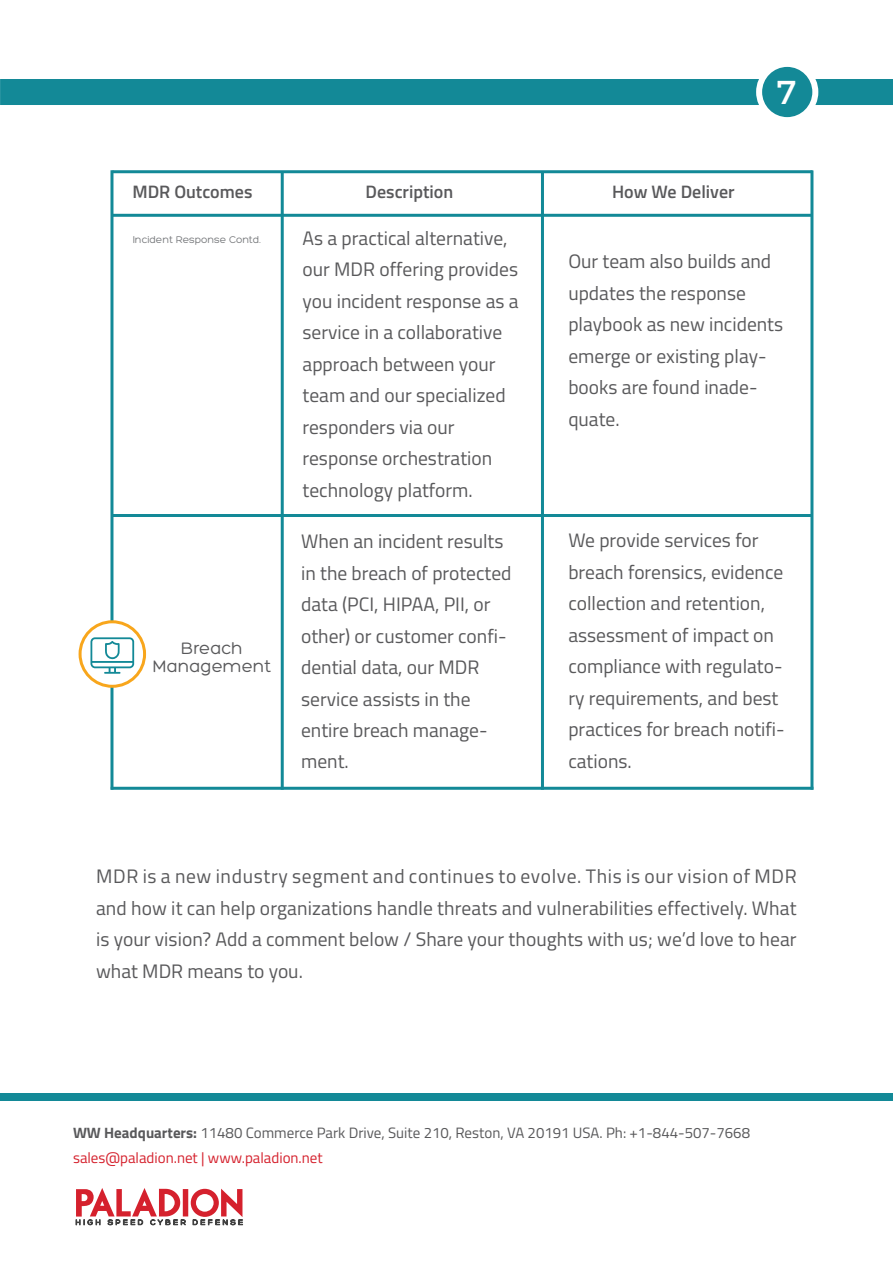
<style>
.page{position:relative;width:893px;height:1263px;background:#fff}
.page>*{position:absolute;margin:0;border:0;box-sizing:border-box;transform-origin:0 0}
.t1{font:33px "Montserrat";color:#fff}
.t2{font:19.5px/31.5px "Titillium";color:#59595b}
.t3{font:600 18px "Titillium";color:#59595b}
.t4{font:18px/18px "Hero";color:#59595b;text-align:center}
.t5{font:15px/25.5px "Titillium";color:#59595b}
.t6{font:10.5px "Hero";letter-spacing:-.005em;color:#76787b}
.s1{font-weight:700}
.s2{color:#d5212d}
</style>
<div class="page">
<div style="left:0;top:79px;width:893px;height:26px;background:#138997"></div>
<div style="left:759px;top:64px;width:56px;height:56px;background:#138997;border-radius:50%"></div>
<div style="left:756px;top:61px;width:62px;height:62px;border:6px solid #fff;border-radius:50%"></div>
<div style="left:0;top:1093px;width:893px;height:7px;background:#138997"></div>
<hr style="left:113px;top:170px;width:699px;height:3px;background:#138997">
<hr style="left:112px;top:214px;width:700px;height:3px;background:#138997">
<hr style="left:112px;top:514px;width:700px;height:3px;background:#138997">
<hr style="left:111px;top:787px;width:702px;height:3px;background:#138997">
<hr style="left:281px;top:172px;width:3px;height:618px;background:#138997">
<hr style="left:541px;top:172px;width:3px;height:618px;background:#138997">
<hr style="left:810px;top:170px;width:3px;height:620px;background:#138997">
<hr style="left:110px;top:170px;width:3px;height:620px;background:#138997">
<svg style="left:80px;top:622px;width:65px;height:64px"></svg>
<div style="left:79px;top:620px;width:67px;height:68px;border:3px solid #f8a61c;border-radius:50%"></div>
<svg style="left:90px;top:637px;width:44px;height:37px"></svg>
<svg style="left:76px;top:1188px;width:167px;height:38px"></svg>
<p class="t3" style="left:132px;top:178px;width:122px">MDR Outcomes</p>
<p class="t3" style="left:366px;top:178px;width:89px">Description</p>
<p class="t3" style="left:612px;top:178px;width:124px">How We Deliver</p>
<h1 class="t1" style="left:776px;top:65px;width:22px">7</h1>
<p class="t6" style="left:133px;top:234px;width:130px">Incident Response Contd.</p>
<p class="t4" style="left:152px;top:639px;width:120px">Breach<br>Management</p>
<p class="t2" style="left:303px;top:221px;width:218px">As a practical alternative, our MDR offering provides you incident response as a service in a collaborative approach between your team and our specialized responders via our response orchestration technology platform.</p>
<p class="t2" style="left:568px;top:245px;width:216px">Our team also builds and updates the response playbook as new incidents emerge or existing play&shy;books are found inade&shy;quate.</p>
<p class="t2" style="left:301px;top:524px;width:212px">When an incident results in the breach of protected data (PCI, HIPAA, PII, or other) or customer confi&shy;dential data, our MDR service assists in the entire breach manage&shy;ment.</p>
<p class="t2" style="left:568px;top:524px;width:218px">We provide services for breach forensics, evidence collection and retention, assessment of impact on compliance with regulato&shy;ry requirements, and best practices for breach notifi&shy;cations.</p>
<p class="t2" style="left:96px;top:860px;width:702px;text-align:justify">MDR is a new industry segment and continues to evolve. This is our vision of MDR and how it can help organizations handle threats and vulnerabilities effectively. What is your vision? Add a comment below / Share your thoughts with us; we’d love to hear what MDR means to you.</p>
<p class="t5" style="left:73px;top:1119px;width:679px"><span class="s1">WW Headquarters:</span> 11480 Commerce Park Drive, Suite 210, Reston, VA 20191 USA. Ph: +1-844-507-7668 <span class="s2">sales@paladion.net | www.paladion.net</span></p>
</div>
